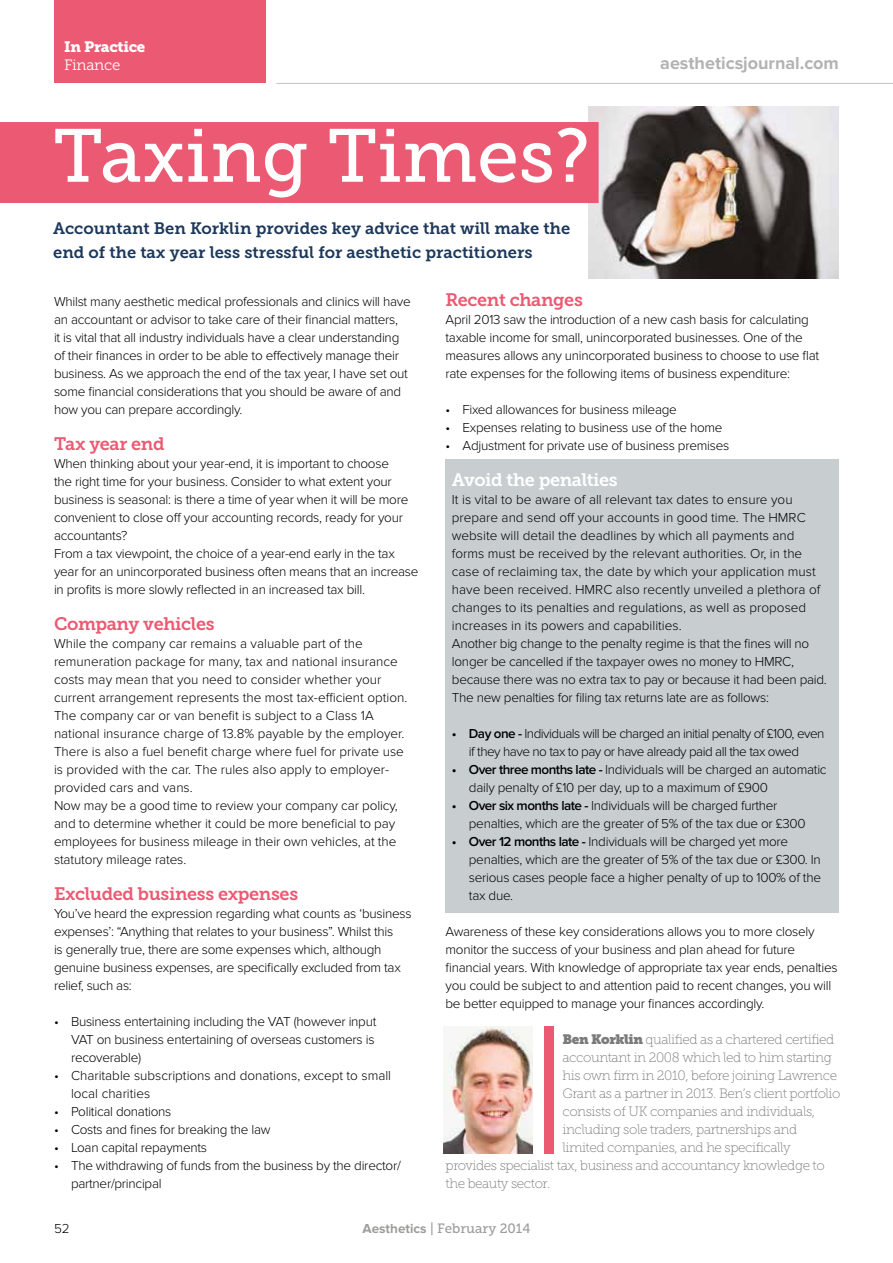
<style>
.page{position:relative;width:893px;height:1263px;background:#fff}
.page>*{position:absolute;margin:0;border:0;box-sizing:border-box;transform-origin:0 0}
.t1{font:75px "Museo Slab 500";color:#fff}
.t2{font:18px "Museo Slab 700";letter-spacing:-.02em;color:#eb5a72}
.t3{font:700 18px "Proxima Nova";color:#b3b2b2}
.t4{font:18px "Museo Slab 700";letter-spacing:-.02em;color:#fff}
.t5{font:16.5px/24px "Museo Slab 700";color:#1d385b}
.t6{font:15px "Museo Slab 900";letter-spacing:-.02em;color:#fff}
.t7{font:15px "Museo Slab 300";letter-spacing:-.02em;color:#fff}
.t8{font:300 13.5px/18px "Proxima Nova";letter-spacing:-.02em;color:#000}
.t9{font:300 13.5px/18px "Proxima Nova";color:#000}
.t10{font:13.5px "Museo Slab 100";letter-spacing:-.03em;color:#7c7b7b}
.t11{font:300 13.5px/18px "Proxima Nova";letter-spacing:-.04em;color:#000}
.t12{font:13.5px "Museo Slab 500";color:#9d9d9c}
.s1{font-weight:600}
.s2{font-family:"Museo Slab"}
.s3{font-family:"Proxima Nova";font-weight:700}
</style>
<div class="page">
<img style="left:589px;top:107px;width:249px;height:172px">
<img style="left:443px;top:1026px;width:90px;height:128px">
<div style="left:0;top:122px;width:599px;height:81px;background:#eb5a72"></div>
<div style="left:446px;top:459px;width:393px;height:453px;background:#c8ced0"></div>
<div style="left:544px;top:1026px;width:10px;height:128px;background:#eb5a72"></div>
<hr style="left:276px;top:83px;width:617px;height:1px;background:#c6c6c6">
<div style="left:54px;top:0;width:212px;height:83px;background:#eb5a72"></div>
<p class="t6" style="left:64px;top:38px;width:83px">In Practice</p>
<p class="t7" style="left:64px;top:56px;width:58px">Finance</p>
<h2 class="t3" style="left:660px;top:53px;width:180px">aestheticsjournal.com</h2>
<h1 class="t1" style="left:53px;top:114px;width:538px">Taxing Times?</h1>
<p class="t5" style="left:53px;top:216px;width:519px">Accountant Ben Korklin provides key advice that will make the end of the tax year less stressful for aesthetic practitioners</p>
<h2 class="t2" style="left:446px;top:290px;width:139px">Recent changes</h2>
<p class="t8" style="left:446px;top:311px;width:375px">April 2013 saw the introduction of a new cash basis for calculating taxable income for small, unincorporated businesses. One of the measures allows any unincorporated business to choose to use flat rate expenses for the following items of business expenditure:</p>
<p class="t8" style="left:446px;top:401px;width:233px">• Fixed allowances for business mileage</p>
<p class="t8" style="left:446px;top:419px;width:279px">• Expenses relating to business use of the home</p>
<p class="t8" style="left:446px;top:437px;width:285px">• Adjustment for private use of business premises</p>
<h2 class="t4" style="left:452px;top:470px;width:167px">Avoid the penalties</h2>
<p class="t9" style="left:452px;top:491px;width:376px">It is vital to be aware of all relevant tax dates to ensure you prepare and send off your accounts in good time. The HMRC website will detail the deadlines by which all payments and forms must be received by the relevant authorities. Or, in the case of reclaiming tax, the date by which your application must have been received. HMRC also recently unveiled a plethora of changes to its penalties and regulations, as well as proposed increases in its powers and capabilities.<br>Another big change to the penalty regime is that the fines will no longer be cancelled if the taxpayer owes no money to HMRC, because there was no extra tax to pay or because it had been paid.<br>The new penalties for filing tax returns late are as follows:</p>
<p class="t11" style="left:469px;top:725px;width:357px;text-indent:-17px"><span class="s1">• Day one -</span> Individuals will be charged an initial penalty of £100, even if they have no tax to pay or have already paid all the tax owed</p>
<p class="t8" style="left:469px;top:761px;width:359px;text-indent:-17px"><span class="s1">• Over three months late -</span> Individuals will be charged an automatic daily penalty of £10 per day, up to a maximum of £900</p>
<p class="t8" style="left:469px;top:797px;width:338px;text-indent:-17px"><span class="s1">• Over six months late -</span> Individuals will be charged further penalties, which are the greater of 5% of the tax due or £300</p>
<p class="t8" style="left:469px;top:833px;width:354px;text-indent:-17px"><span class="s1">• Over 12 months late -</span> Individuals will be charged yet more penalties, which are the greater of 5% of the tax due or £300. In serious cases people face a higher penalty of up to 100% of the tax due.</p>
<p class="t8" style="left:446px;top:923px;width:394px">Awareness of these key considerations allows you to more closely monitor the success of your business and plan ahead for future financial years. With knowledge of appropriate tax year ends, penalties you could be subject to and attention paid to recent changes, you will be better equipped to manage your finances accordingly.</p>
<p class="t10" style="left:562px;top:1032px;width:273px"><span class="s2">Ben Korklin</span> qualified as a chartered certified</p>
<p class="t10" style="left:562px;top:1050px;width:271px">accountant in 2008 which led to him starting</p>
<p class="t10" style="left:562px;top:1068px;width:276px">his own firm in 2010, before joining Lawrence</p>
<p class="t10" style="left:562px;top:1086px;width:280px">Grant as a partner in 2013. Ben’s client portfolio</p>
<p class="t10" style="left:562px;top:1104px;width:254px">consists of UK companies and individuals,</p>
<p class="t10" style="left:562px;top:1122px;width:236px">including sole traders, partnerships and</p>
<p class="t10" style="left:562px;top:1140px;width:230px">limited companies, and he specifically</p>
<p class="t10" style="left:446px;top:1158px;width:381px">provides specialist tax, business and accountancy knowledge to</p>
<p class="t10" style="left:446px;top:1176px;width:106px">the beauty sector.</p>
<p class="t8" style="left:54px;top:1219px;width:17px">52</p>
<p class="t12" style="left:362px;top:1221px;width:170px"><span class="s3">Aesthetics</span> | February 2014</p>
<p class="t8" style="left:54px;top:293px;width:358px">Whilst many aesthetic medical professionals and clinics will have an accountant or advisor to take care of their financial matters,<br>it is vital that all industry individuals have a clear understanding of their finances in order to be able to effectively manage their business. As we approach the end of the tax year, I have set out some financial considerations that you should be aware of and how you can prepare accordingly.</p>
<h2 class="t2" style="left:54px;top:434px;width:112px">Tax year end</h2>
<p class="t8" style="left:54px;top:455px;width:366px">When thinking about your year-end, it is important to choose<br>the right time for your business. Consider to what extent your business is seasonal: is there a time of year when it will be more convenient to close off your accounting records, ready for your accountants?<br>From a tax viewpoint, the choice of a year-end early in the tax year for an unincorporated business often means that an increase in profits is more slowly reflected in an increased tax bill.</p>
<h2 class="t2" style="left:54px;top:614px;width:162px">Company vehicles</h2>
<p class="t9" style="left:54px;top:635px;width:355px">While the company car remains a valuable part of the remuneration package for many, tax and national insurance costs may mean that you need to consider whether your current arrangement represents the most tax-efficient option.<br>The company car or van benefit is subject to a Class 1A national insurance charge of 13.8% payable by the employer.<br>There is also a fuel benefit charge where fuel for private use is provided with the car. The rules also apply to employer&shy;provided cars and vans.<br>Now may be a good time to review your company car policy, and to determine whether it could be more beneficial to pay employees for business mileage in their own vehicles, at the statutory mileage rates.</p>
<h2 class="t2" style="left:54px;top:884px;width:246px">Excluded business expenses</h2>
<p class="t8" style="left:54px;top:905px;width:359px">You’ve heard the expression regarding what counts as ‘business expenses’: “Anything that relates to your business”. Whilst this<br>is generally true, there are some expenses which, although genuine business expenses, are specifically excluded from tax relief, such as:</p>
<p class="t8" style="left:71px;top:1013px;width:307px;text-indent:-17px">• Business entertaining including the VAT (however input<br>VAT on business entertaining of overseas customers is recoverable)</p>
<p class="t9" style="left:71px;top:1067px;width:322px;text-indent:-17px">• Charitable subscriptions and donations, except to small local charities</p>
<p class="t8" style="left:54px;top:1103px;width:119px">• Political donations</p>
<p class="t8" style="left:54px;top:1121px;width:218px">• Costs and fines for breaking the law</p>
<p class="t8" style="left:54px;top:1139px;width:155px">• Loan capital repayments</p>
<p class="t8" style="left:71px;top:1157px;width:331px;text-indent:-17px">• The withdrawing of funds from the business by the director/ partner/principal</p>
</div>
